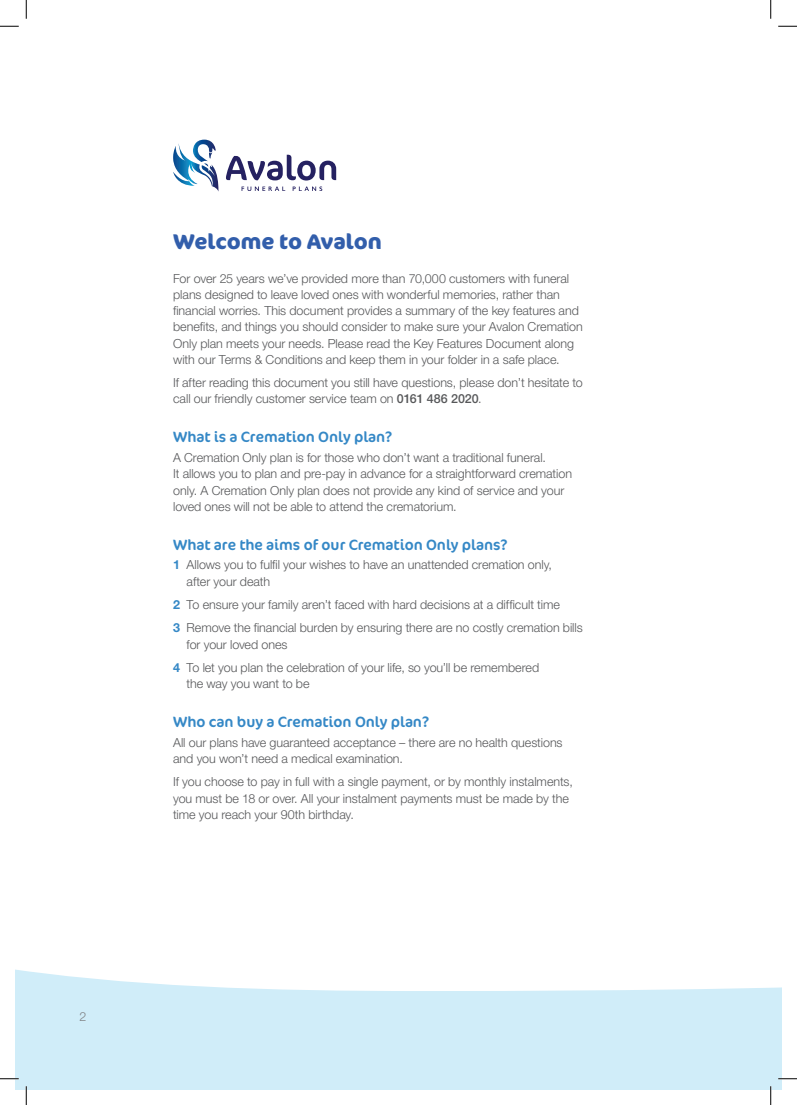
<style>
.page{position:relative;width:797px;height:1105px;background:#fff}
.page>*{position:absolute;margin:0;border:0;box-sizing:border-box;transform-origin:0 0}
.t1{font:700 21.25px "Cocon Pro";color:#325eab}
.t2{font:15px "Cocon Pro";color:#3588c6}
.t3{font:300 12.5px/16.2px "Helvetica Neue";letter-spacing:-.005em;color:#57585a}
.t4{font:300 12.5px "Helvetica Neue";color:#808285}
.s1{font-weight:500}
.s2{font-weight:700;color:#3588c6}
</style>
<div class="page">
<svg style="left:16px;top:969px;width:765px;height:120px;fill:#d0edf9"></svg>
<svg style="left:173px;top:140px;width:45px;height:51px"></svg>
<svg style="left:226px;top:155px;width:110px;height:36px"></svg>
<svg style="left:0;top:25px;width:19px;height:2px"></svg>
<svg style="left:778px;top:25px;width:19px;height:2px"></svg>
<svg style="left:0;top:1078px;width:19px;height:1px"></svg>
<svg style="left:778px;top:1078px;width:19px;height:1px"></svg>
<svg style="left:25px;top:0;width:2px;height:19px"></svg>
<svg style="left:25px;top:1086px;width:2px;height:19px"></svg>
<svg style="left:770px;top:0;width:1px;height:19px"></svg>
<svg style="left:770px;top:1086px;width:1px;height:19px"></svg>
<p class="t4" style="left:79px;top:1009px;width:8px">2</p>
<h1 class="t1" style="left:173px;top:227px;width:210px">Welcome to Avalon</h1>
<p class="t3" style="left:173px;top:270px;width:411px">For over 25 years we’ve provided more than 70,000 customers with funeral plans designed to leave loved ones with wonderful memories, rather than financial worries. This document provides a summary of the key features and benefits, and things you should consider to make sure your Avalon Cremation Only plan meets your needs. Please read the Key Features Document along with our Terms &amp; Conditions and keep them in your folder in a safe place.</p>
<p class="t3" style="left:173px;top:374px;width:411px">If after reading this document you still have questions, please don’t hesitate to call our friendly customer service team on <span class="s1">0161 486 2020</span>.</p>
<p class="t2" style="left:173px;top:427px;width:221px">What is a Cremation Only plan?</p>
<p class="t3" style="left:173px;top:449px;width:400px">A Cremation Only plan is for those who don’t want a traditional funeral.<br>It allows you to plan and pre-pay in advance for a straightforward cremation only. A Cremation Only plan does not provide any kind of service and your loved ones will not be able to attend the crematorium.</p>
<p class="t2" style="left:173px;top:534px;width:336px">What are the aims of our Cremation Only plans?</p>
<p class="t3" style="left:187px;top:556px;width:367px;text-indent:-14px"><span class="s2">1</span> Allows you to fulfil your wishes to have an unattended cremation only, after your death</p>
<p class="t3" style="left:173px;top:592px;width:411px;line-height:23.4px"><span class="s2">2</span> To ensure your family aren’t faced with hard decisions at a difficult time<br><span class="s2">3</span> Remove the financial burden by ensuring there are no costly cremation bills</p>
<p class="t3" style="left:173px;top:632px;width:367px;line-height:23.4px;text-indent:14px">for your loved ones<br><span class="s2">4</span> To let you plan the celebration of your life, so you’ll be remembered</p>
<p class="t3" style="left:187px;top:675px;width:124px">the way you want to be</p>
<p class="t2" style="left:173px;top:712px;width:257px">Who can buy a Cremation Only plan?</p>
<p class="t3" style="left:173px;top:734px;width:391px">All our plans have guaranteed acceptance – there are no health questions and you won’t need a medical examination.</p>
<p class="t3" style="left:173px;top:773px;width:401px">If you choose to pay in full with a single payment, or by monthly instalments, you must be 18 or over. All your instalment payments must be made by the time you reach your 90th birthday.</p>
</div>
